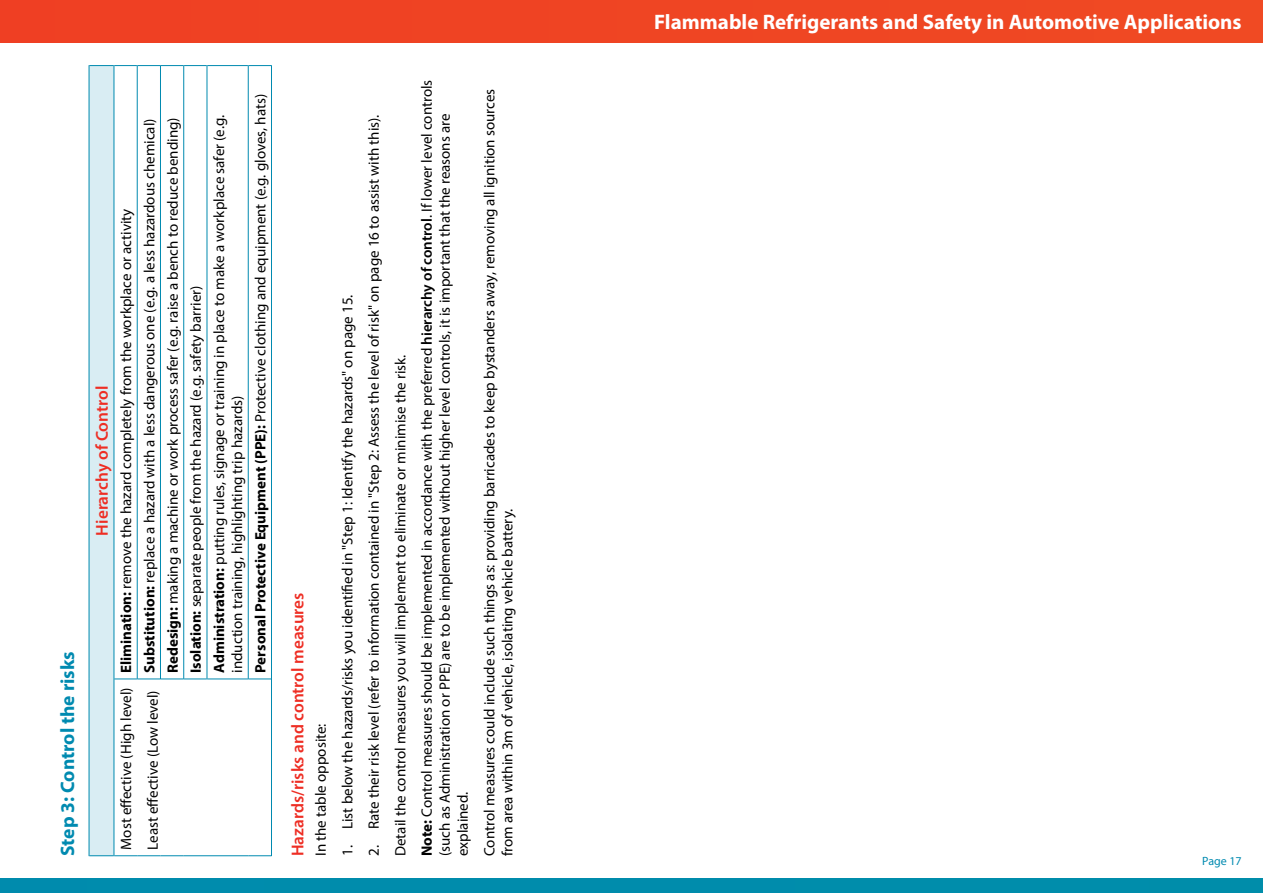
<style>
.page{position:relative;width:1263px;height:893px;background:#fff}
.page>*{position:absolute;margin:0;border:0;box-sizing:border-box;transform-origin:0 0}
.t1{font:700 21px "Myriad Pro";color:#fff}
.t2{font:700 19.5px "Myriad Pro";color:#008ab0}
.t3{font:600 17.25px "Myriad Pro";color:#ee2e24}
.t4{font:15px/23.2px "Myriad Pro";color:#000}
.t5{font:12px "Myriad Pro";color:#008ab0}
.s1{font-weight:700}
.s2{font-weight:600}
</style>
<div class="page">
<div style="left:0;top:0;width:1263px;height:43px;background:#ef4523"></div>
<hr style="left:0;top:0;width:1px;height:43px;background:#ef3f23">
<div style="left:0;top:879px;width:1263px;height:14px;background:#008cac"></div>
<div style="left:89px;top:66px;width:25px;height:790px;background:#d9edf3"></div>
<hr style="left:137px;top:65px;width:1px;height:614px;background:#008ab0">
<hr style="left:160px;top:65px;width:1px;height:614px;background:#008ab0">
<hr style="left:183px;top:65px;width:1px;height:614px;background:#008ab0">
<hr style="left:207px;top:65px;width:1px;height:614px;background:#008ab0">
<hr style="left:248px;top:65px;width:1px;height:614px;background:#008ab0">
<hr style="left:207px;top:65px;width:41px;height:1px;background:#008ab0">
<svg style="left:249px;top:65px;width:22px;height:1px"></svg>
<hr style="left:271px;top:65px;width:1px;height:614px;background:#008ab0">
<hr style="left:89px;top:679px;width:1px;height:177px;background:#008ab0">
<hr style="left:89px;top:65px;width:1px;height:614px;background:#008ab0">
<svg style="left:89px;top:65px;width:118px;height:1px"></svg>
<hr style="left:114px;top:65px;width:1px;height:614px;background:#008ab0">
<hr style="left:114px;top:679px;width:1px;height:177px;background:#008ab0">
<svg style="left:89px;top:855px;width:118px;height:1px"></svg>
<svg style="left:114px;top:679px;width:93px;height:1px"></svg>
<hr style="left:207px;top:855px;width:41px;height:1px;background:#008ab0">
<hr style="left:207px;top:679px;width:41px;height:1px;background:#008ab0">
<svg style="left:248px;top:855px;width:23px;height:1px"></svg>
<svg style="left:249px;top:679px;width:22px;height:1px"></svg>
<hr style="left:271px;top:679px;width:1px;height:177px;background:#008ab0">
<h2 class="t2" style="left:55px;top:856px;width:207px;rotate:-90deg">Step 3: Control the risks</h2>
<p class="t3" style="left:91px;top:535px;width:151px;rotate:-90deg">Hierarchy of Control</p>
<p class="t4" style="left:225px;top:673px;width:581px;rotate:-90deg">induction training, highlighting trip hazards)<br><span class="s1">Personal Protective Equipment (PPE):</span> Protective clothing and equipment (e.g. gloves, hats)</p>
<p class="t4" style="left:114px;top:673px;width:560px;rotate:-90deg"><span class="s1">Elimination:</span> remove the hazard completely from the workplace or activity<br><span class="s1">Substitution:</span> replace a hazard with a less dangerous one (e.g. a less hazardous chemical)<br><span class="s1">Redesign:</span> making a machine or work process safer (e.g. raise a bench to reduce bending)<br><span class="s1">Isolation:</span> separate people from the hazard (e.g. safety barrier)<br><span class="s1">Administration:</span> putting rules, signage or training in place to make a workplace safer (e.g.</p>
<p class="t4" style="left:113px;top:850px;width:164px;line-height:26.5px;rotate:-90deg">Most effective (High level)<br>Least effective (Low level)</p>
<p class="t3" style="left:287px;top:856px;width:265px;rotate:-90deg">Hazards/risks and control measures</p>
<p class="t4" style="left:309px;top:856px;width:134px;rotate:-90deg">In the table opposite:</p>
<p class="t4" style="left:335px;top:856px;width:563px;rotate:-90deg">1. List below the hazards/risks you identified in "Step 1: Identify the hazards" on page 15.</p>
<p class="t4" style="left:360px;top:856px;width:778px;line-height:26.5px;rotate:-90deg">2. Rate their risk level (refer to information contained in "Step 2: Assess the level of risk" on page 16 to assist with this).<br>Detail the control measures you will implement to eliminate or minimise the risk.<br><span class="s1">Note:</span> Control measures should be implemented in accordance with the preferred <span class="s2">hierarchy of control</span>. If lower level controls</p>
<p class="t4" style="left:436px;top:856px;width:744px;line-height:18px;rotate:-90deg">(such as Administration or PPE) are to be implemented without higher level controls, it is important that the reasons are explained.</p>
<p class="t4" style="left:480px;top:856px;width:769px;line-height:18px;rotate:-90deg">Control measures could include such things as: providing barricades to keep bystanders away, removing all ignition sources from area within 3m of vehicle, isolating vehicle battery.</p>
<h1 class="t1" style="left:654px;top:8px;width:589px">Flammable Refrigerants and Safety in Automotive Applications</h1>
<p class="t5" style="left:1202px;top:853px;width:41px">Page 17</p>
</div>
